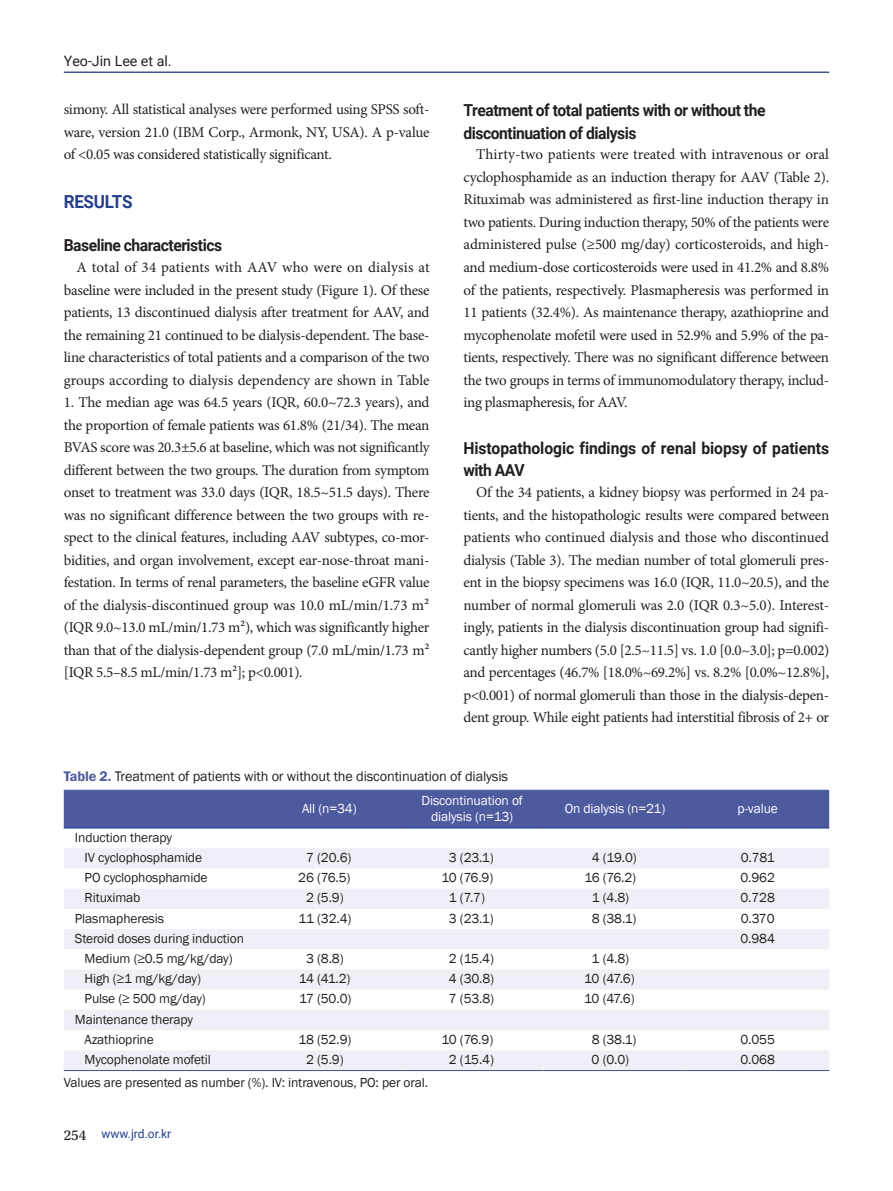
<style>
.page{position:relative;width:893px;height:1191px;background:#fff}
.page>*{position:absolute;margin:0;border:0;box-sizing:border-box;transform-origin:0 0}
.t1{font:700 18px "Roboto";letter-spacing:-.02em;color:#253f8e;scale:.95 1}
.t2{font:700 16.5px/22.5px "Roboto";letter-spacing:-.03em;color:#231f20;scale:.95 1}
.t3{font:700 16.5px/22.5px "Roboto";letter-spacing:-.005em;color:#231f20;scale:.95 1}
.t4{font:15px/22.5px "Minion Pro";letter-spacing:-.02em;color:#231f20;text-align:justify}
.t5{font:14.25px "Franklin Gothic";letter-spacing:-.01em;color:#231f20}
.t6{font:14.25px "Roboto";color:#231f20}
.t7{font:13.5px/20.2px "Franklin Gothic";letter-spacing:-.01em;color:#231f20}
.t8{font:13.5px/16.2px "Franklin Gothic";letter-spacing:-.01em;color:#fff;text-align:center}
.t9{font:12px "Roboto";color:#253f8e}
.s1{font-weight:600;color:#4d5a9e}
.s2{font-family:"Utopia Std Capt";font-size:15px;color:#231f20}
</style>
<div class="page">
<hr style="left:64px;top:71px;width:765px;height:2px;background:#3f5199">
<div style="left:64px;top:789px;width:765px;height:38px;background:#4d5a9e"></div>
<svg style="left:64px;top:848px;width:765px;height:222px;fill:#eff0f7"></svg>
<hr style="left:64px;top:827px;width:194px;height:1px;background:#253f8e">
<hr style="left:258px;top:827px;width:143px;height:1px;background:#253f8e">
<hr style="left:401px;top:827px;width:143px;height:1px;background:#253f8e">
<hr style="left:544px;top:827px;width:142px;height:1px;background:#253f8e">
<hr style="left:686px;top:827px;width:143px;height:1px;background:#253f8e">
<hr style="left:64px;top:1070px;width:194px;height:1px;background:#3f5199">
<hr style="left:258px;top:1070px;width:143px;height:1px;background:#3f5199">
<hr style="left:401px;top:1070px;width:143px;height:1px;background:#3f5199">
<hr style="left:544px;top:1070px;width:142px;height:1px;background:#3f5199">
<hr style="left:686px;top:1070px;width:143px;height:1px;background:#3f5199">
<p class="t6" style="left:64px;top:51px;width:109px">Yeo-Jin Lee et al.</p>
<p class="t4" style="left:64px;top:98px;width:367px">simony. All statistical analyses were performed using SPSS soft&shy;ware, version 21.0 (IBM Corp., Armonk, NY, USA). A p-value of &lt;0.05 was considered statistically significant.</p>
<p class="t1" style="left:64px;top:188px;width:74px">RESULTS</p>
<p class="t2" style="left:64px;top:233px;width:168px">Baseline characteristics</p>
<p class="t4" style="left:64px;top:256px;width:367px;text-indent:13px">A total of 34 patients with AAV who were on dialysis at baseline were included in the present study (Figure 1). Of these patients, 13 discontinued dialysis after treatment for AAV, and the remaining 21 continued to be dialysis-dependent. The base&shy;line characteristics of total patients and a comparison of the two groups according to dialysis dependency are shown in Table</p>
<p class="t4" style="left:64px;top:391px;width:367px">1. The median age was 64.5 years (IQR, 60.0~72.3 years), and the proportion of female patients was 61.8% (21/34). The mean BVAS score was 20.3±5.6 at baseline, which was not significantly different between the two groups. The duration from symptom onset to treatment was 33.0 days (IQR, 18.5~51.5 days). There was no significant difference between the two groups with re&shy;spect to the clinical features, including AAV subtypes, co-mor&shy;bidities, and organ involvement, except ear-nose-throat mani&shy;festation. In terms of renal parameters, the baseline eGFR value of the dialysis-discontinued group was 10.0 mL/min/1.73 m² (IQR 9.0~13.0 mL/min/1.73 m²), which was significantly higher than that of the dialysis-dependent group (7.0 mL/min/1.73 m² [IQR 5.5–8.5 mL/min/1.73 m²]; p&lt;0.001).</p>
<p class="t2" style="left:463px;top:98px;width:319px">Treatment of total patients with or without the discontinuation of dialysis</p>
<p class="t4" style="left:463px;top:143px;width:367px;text-indent:13px">Thirty-two patients were treated with intravenous or oral cyclophosphamide as an induction therapy for AAV (Table 2).<br>Rituximab was administered as first-line induction therapy in two patients. During induction therapy, 50% of the patients were administered pulse (≥500 mg/day) corticosteroids, and high&shy;and medium-dose corticosteroids were used in 41.2% and 8.8% of the patients, respectively. Plasmapheresis was performed in 11 patients (32.4%). As maintenance therapy, azathioprine and mycophenolate mofetil were used in 52.9% and 5.9% of the pa&shy;tients, respectively. There was no significant difference between the two groups in terms of immunomodulatory therapy, includ&shy;ing plasmapheresis, for AAV.</p>
<p class="t3" style="left:463px;top:436px;width:386px">Histopathologic findings of renal biopsy of patients with AAV</p>
<p class="t4" style="left:463px;top:481px;width:367px;text-indent:13px">Of the 34 patients, a kidney biopsy was performed in 24 pa&shy;tients, and the histopathologic results were compared between patients who continued dialysis and those who discontinued dialysis (Table 3). The median number of total glomeruli pres&shy;ent in the biopsy specimens was 16.0 (IQR, 11.0~20.5), and the number of normal glomeruli was 2.0 (IQR 0.3~5.0). Interest&shy;ingly, patients in the dialysis discontinuation group had signifi&shy;cantly higher numbers (5.0 [2.5~11.5] vs. 1.0 [0.0~3.0]; p=0.002) and percentages (46.7% [18.0%~69.2%] vs. 8.2% [0.0%~12.8%], p&lt;0.001) of normal glomeruli than those in the dialysis-depen&shy;dent group. While eight patients had interstitial fibrosis of 2+ or</p>
<p class="t5" style="left:64px;top:768px;width:446px"><span class="s1">Table 2.</span> Treatment of patients with or without the discontinuation of dialysis</p>
<p class="t8" style="left:302px;top:801px;width:56px">All (n=34)</p>
<p class="t8" style="left:421px;top:793px;width:103px">Discontinuation of dialysis (n=13)</p>
<p class="t8" style="left:565px;top:801px;width:102px">On dialysis (n=21)</p>
<p class="t8" style="left:738px;top:801px;width:42px">p-value</p>
<p class="t7" style="left:85px;top:827px;width:119px;text-indent:-10px">Induction therapy<br>IV cyclophosphamide</p>
<p class="t7" style="left:306px;top:847px;width:47px">7 (20.6)</p>
<p class="t7" style="left:449px;top:847px;width:46px">3 (23.1)</p>
<p class="t7" style="left:592px;top:847px;width:47px">4 (19.0)</p>
<p class="t7" style="left:741px;top:847px;width:35px">0.781</p>
<p class="t7" style="left:85px;top:867px;width:124px">PO cyclophosphamide</p>
<p class="t7" style="left:298px;top:867px;width:54px">26 (76.5)</p>
<p class="t7" style="left:441px;top:867px;width:53px">10 (76.9)</p>
<p class="t7" style="left:584px;top:867px;width:53px">16 (76.2)</p>
<p class="t7" style="left:740px;top:867px;width:36px">0.962</p>
<p class="t7" style="left:85px;top:888px;width:57px">Rituximab</p>
<p class="t7" style="left:306px;top:888px;width:39px">2 (5.9)</p>
<p class="t7" style="left:449px;top:888px;width:38px">1 (7.7)</p>
<p class="t7" style="left:592px;top:888px;width:39px">1 (4.8)</p>
<p class="t7" style="left:740px;top:888px;width:36px">0.728</p>
<p class="t7" style="left:75px;top:908px;width:91px">Plasmapheresis</p>
<p class="t7" style="left:298px;top:908px;width:54px">11 (32.4)</p>
<p class="t7" style="left:449px;top:908px;width:46px">3 (23.1)</p>
<p class="t7" style="left:592px;top:908px;width:46px">8 (38.1)</p>
<p class="t7" style="left:741px;top:908px;width:35px">0.370</p>
<p class="t7" style="left:75px;top:928px;width:171px">Steroid doses during induction</p>
<p class="t7" style="left:740px;top:928px;width:36px">0.984</p>
<p class="t7" style="left:85px;top:948px;width:150px">Medium (≥0.5 mg/kg/day)</p>
<p class="t7" style="left:306px;top:948px;width:39px">3 (8.8)</p>
<p class="t7" style="left:449px;top:948px;width:47px">2 (15.4)</p>
<p class="t7" style="left:592px;top:948px;width:39px">1 (4.8)</p>
<p class="t7" style="left:85px;top:969px;width:118px">High (≥1 mg/kg/day)</p>
<p class="t7" style="left:299px;top:969px;width:53px">14 (41.2)</p>
<p class="t7" style="left:449px;top:969px;width:47px">4 (30.8)</p>
<p class="t7" style="left:584px;top:969px;width:52px">10 (47.6)</p>
<p class="t7" style="left:85px;top:989px;width:123px">Pulse (≥ 500 mg/day)</p>
<p class="t7" style="left:299px;top:989px;width:54px">17 (50.0)</p>
<p class="t7" style="left:449px;top:989px;width:47px">7 (53.8)</p>
<p class="t7" style="left:584px;top:989px;width:52px">10 (47.6)</p>
<p class="t7" style="left:85px;top:1009px;width:110px;text-indent:-10px">Maintenance therapy<br>Azathioprine</p>
<p class="t7" style="left:298px;top:1029px;width:55px">18 (52.9)</p>
<p class="t7" style="left:441px;top:1029px;width:53px">10 (76.9)</p>
<p class="t7" style="left:592px;top:1029px;width:46px">8 (38.1)</p>
<p class="t7" style="left:740px;top:1029px;width:36px">0.055</p>
<p class="t7" style="left:85px;top:1049px;width:128px">Mycophenolate mofetil</p>
<p class="t7" style="left:306px;top:1049px;width:39px">2 (5.9)</p>
<p class="t7" style="left:449px;top:1049px;width:47px">2 (15.4)</p>
<p class="t7" style="left:592px;top:1049px;width:39px">0 (0.0)</p>
<p class="t7" style="left:740px;top:1049px;width:36px">0.068</p>
<p class="t7" style="left:64px;top:1072px;width:366px">Values are presented as number (%). IV: intravenous, PO: per oral.</p>
<p class="t9" style="left:64px;top:1125px;width:109px"><span class="s2">254</span> www.jrd.or.kr</p>
</div>
